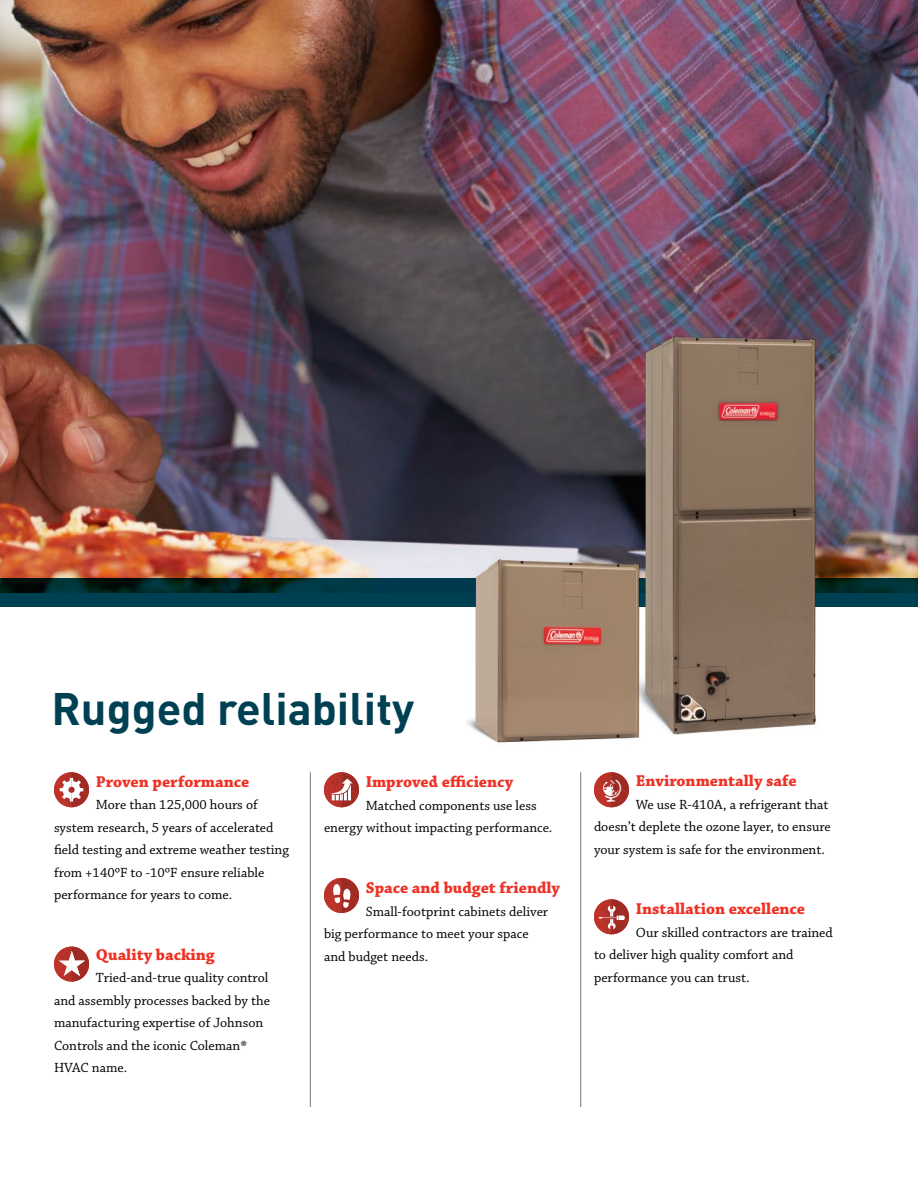
<style>
.page{position:relative;width:918px;height:1188px;background:#fff}
.page>*{position:absolute;margin:0;border:0;box-sizing:border-box;transform-origin:0 0}
.t1{font:700 45px "DIN";color:#004053}
.t2{font:700 16.5px "Chaparral Pro";color:#ee3124}
.t3{font:14.1px/22.5px "Chaparral Pro";color:#000}
</style>
<div class="page">
<img style="left:0;top:0;width:918px;height:578px">
<svg style="left:0;top:578px;width:918px;height:28px;background:#00333d"></svg>
<img style="left:54px;top:772px;width:35px;height:35px;border-radius:18px">
<svg style="left:60px;top:772px;width:29px;height:35px"></svg>
<img style="left:54px;top:947px;width:35px;height:35px;border-radius:18px">
<img style="left:324px;top:772px;width:35px;height:35px;border-radius:18px">
<svg style="left:332px;top:772px;width:27px;height:35px"></svg>
<img style="left:324px;top:878px;width:35px;height:35px;border-radius:18px">
<svg style="left:333px;top:878px;width:26px;height:35px"></svg>
<img style="left:594px;top:772px;width:35px;height:35px;border-radius:18px">
<svg style="left:602px;top:783px;width:27px;height:24px"></svg>
<img style="left:594px;top:899px;width:35px;height:35px;border-radius:18px">
<svg style="left:599px;top:899px;width:30px;height:35px"></svg>
<hr style="left:310px;top:772px;width:1px;height:335px;background:#7f7a77">
<hr style="left:580px;top:772px;width:1px;height:335px;background:#7f7a77">
<img style="left:611px;top:320px;width:215px;height:405px">
<img style="left:646px;top:336px;width:169px;height:393px">
<img style="left:433px;top:528px;width:325px;height:255px">
<img style="left:476px;top:559px;width:163px;height:183px">
<svg style="left:59px;top:947px;width:30px;height:35px"></svg>
<h1 class="t1" style="left:52px;top:679px;width:364px">Rugged reliability</h1>
<p class="t2" style="left:96px;top:772px;width:155px">Proven performance</p>
<p class="t3" style="left:54px;top:794px;width:236px;text-indent:42px">More than 125,000 hours of system research, 5 years of accelerated field testing and extreme weather testing from +140ºF to -10ºF ensure reliable performance for years to come.</p>
<p class="t2" style="left:96px;top:945px;width:120px">Quality backing</p>
<p class="t3" style="left:54px;top:967px;width:218px;text-indent:42px">Tried-and-true quality control and assembly processes backed by the manufacturing expertise of Johnson<br>Controls and the iconic Coleman®<br>HVAC name.</p>
<p class="t2" style="left:366px;top:772px;width:149px">Improved efficiency</p>
<p class="t3" style="left:324px;top:795px;width:230px;text-indent:42px">Matched components use less energy without impacting performance.</p>
<p class="t2" style="left:366px;top:878px;width:196px">Space and budget friendly</p>
<p class="t3" style="left:324px;top:900px;width:226px;text-indent:42px">Small-footprint cabinets deliver big performance to meet your space and budget needs.</p>
<p class="t2" style="left:636px;top:771px;width:162px">Environmentally safe</p>
<p class="t3" style="left:594px;top:793px;width:238px;text-indent:42px">We use R-410A, a refrigerant that doesn’t deplete the ozone layer, to ensure your system is safe for the environment.</p>
<p class="t2" style="left:636px;top:899px;width:171px">Installation excellence</p>
<p class="t3" style="left:594px;top:922px;width:240px;text-indent:42px">Our skilled contractors are trained to deliver high quality comfort and performance you can trust.</p>
</div>
